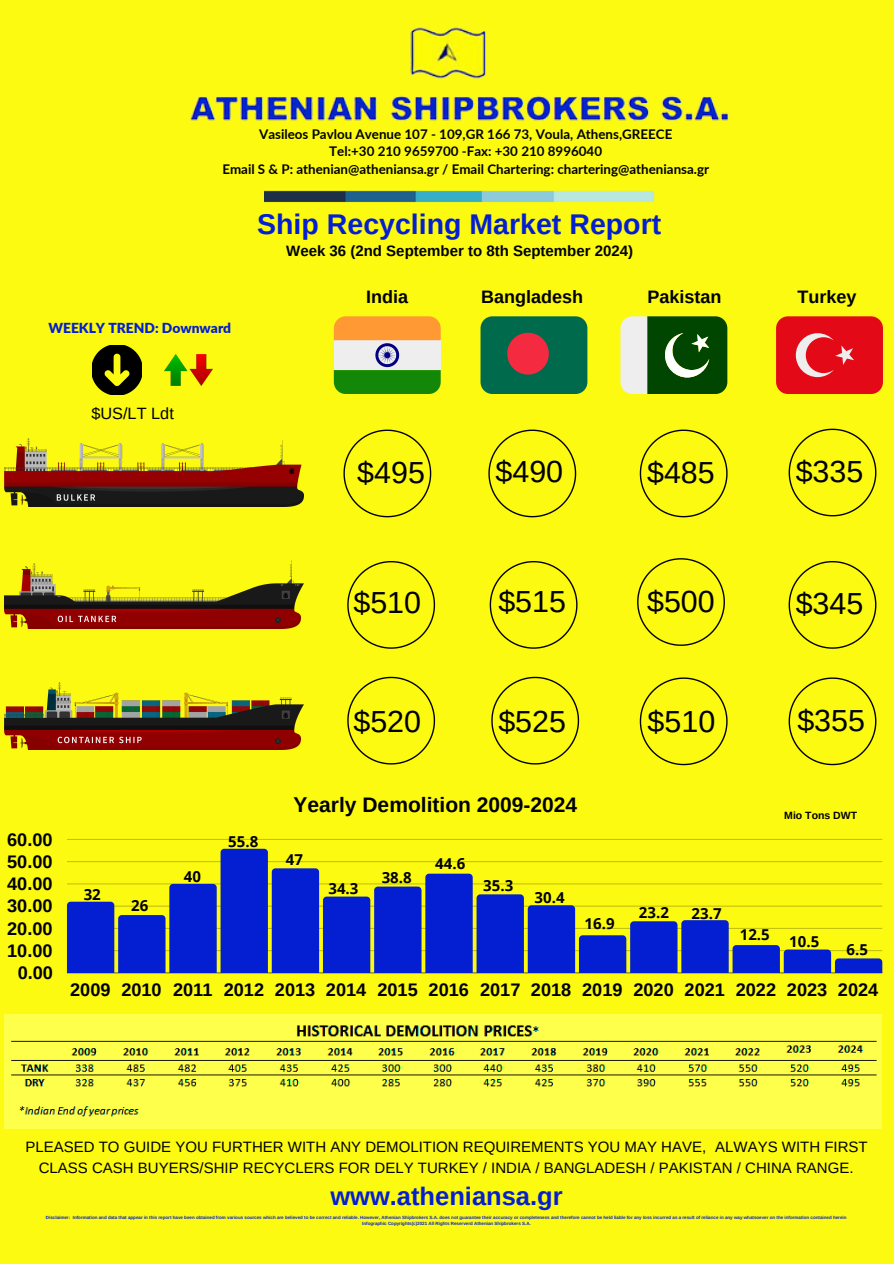
<style>
.page{position:relative;width:894px;height:1264px;background:#fff}
.page>*{position:absolute;margin:0;border:0;box-sizing:border-box;transform-origin:0 0}
.t1{font:30.45px "Arimo";color:#000}
.t2{font:30.45px "Arimo";color:#000}
.t3{font:700 28.5px "Arimo";color:#041fd1}
.t4{font:700 25.5px "Arimo";color:#041fd1}
.t5{font:700 21px "Arimo";color:#000}
.t6{font:700 18.15px "Arimo";color:#000}
.t7{font:700 18px "Arimo";color:#000}
.t8{font:16.35px "Arimo";color:#000}
.t9{font:15px/21px "Arimo";color:#000;text-align:center}
.t10{font:700 15px "Noto Sans";color:#000}
.t11{font:700 15px "Arimo";color:#000}
.t12{font:900 13.8px "Lato";color:#041fd1}
.t13{font:700 13.35px "Lato";color:#000}
.t14{font:700 10.5px "Arimo";color:#000}
.t15{font:700 4.5px "Arimo";color:#041fd1}
</style>
<div class="page">
<div style="left:0;top:0;width:893px;height:1263px;background:#fcfa10"></div>
<img style="left:190px;top:27px;width:539px;height:95px">
<svg style="left:334px;top:316px;width:106px;height:78px;background:#aaaf69"></svg>
<div style="left:480px;top:316px;width:107px;height:78px;background:#006a4d;border-radius:12px"></div>
<svg style="left:507px;top:333px;width:41px;height:41px"></svg>
<svg style="left:620px;top:316px;width:107px;height:78px;background:#52804b"></svg>
<div style="left:775px;top:316px;width:107px;height:78px;background:#e30917;border-radius:12px"></div>
<svg style="left:795px;top:333px;width:58px;height:44px"></svg>
<img style="left:5px;top:683px;width:298px;height:66px">
<img style="left:5px;top:561px;width:298px;height:67px">
<img style="left:5px;top:439px;width:298px;height:67px">
<hr style="left:67px;top:972px;width:815px;height:1px;background:#000;opacity:.6">
<hr style="left:67px;top:839px;width:815px;height:1px;background:#c2c10c">
<svg style="left:67px;top:848px;width:815px;height:124px"></svg>
<img style="left:264px;top:190px;width:390px;height:12px">
<svg style="left:92px;top:345px;width:50px;height:49px"></svg>
<img style="left:164px;top:355px;width:49px;height:30px">
<svg style="left:343px;top:429px;width:88px;height:88px"></svg>
<svg style="left:488px;top:429px;width:88px;height:88px"></svg>
<svg style="left:639px;top:429px;width:88px;height:88px"></svg>
<svg style="left:788px;top:428px;width:88px;height:88px"></svg>
<svg style="left:788px;top:677px;width:88px;height:88px"></svg>
<svg style="left:639px;top:677px;width:88px;height:88px"></svg>
<svg style="left:491px;top:676px;width:88px;height:88px"></svg>
<svg style="left:788px;top:561px;width:88px;height:87px"></svg>
<svg style="left:637px;top:558px;width:87px;height:88px"></svg>
<svg style="left:489px;top:561px;width:88px;height:87px"></svg>
<img style="left:5px;top:1014px;width:876px;height:114px">
<svg style="left:347px;top:561px;width:88px;height:87px"></svg>
<svg style="left:347px;top:676px;width:88px;height:88px"></svg>
<p class="t13" style="left:259px;top:125px;width:414px">Vasileos Pavlou Avenue 107 - 109,GR 166 73, Voula, Athens,GREECE</p>
<p class="t13" style="left:329px;top:143px;width:274px">Tel:+30 210 9659700 -Fax: +30 210 8996040</p>
<h1 class="t13" style="left:222px;top:161px;width:488px">Email S &amp; P: athenian@atheniansa.gr / Email Chartering: chartering@atheniansa.gr</h1>
<p class="t3" style="left:257px;top:208px;width:405px">Ship Recycling Market Report</p>
<p class="t11" style="left:286px;top:242px;width:348px">Week 36 (2nd September to 8th September 2024)</p>
<p class="t12" style="left:48px;top:320px;width:184px">WEEKLY TREND: Downward</p>
<p class="t8" style="left:91px;top:404px;width:84px">$US/LT Ldt</p>
<p class="t7" style="left:366px;top:287px;width:43px">India</p>
<h2 class="t7" style="left:481px;top:287px;width:103px">Bangladesh</h2>
<p class="t7" style="left:647px;top:287px;width:75px">Pakistan</p>
<p class="t7" style="left:797px;top:287px;width:60px">Turkey</p>
<h4 class="t2" style="left:357px;top:455px;width:69px">$495</h4>
<p class="t2" style="left:495px;top:454px;width:69px">$490</p>
<p class="t1" style="left:647px;top:455px;width:69px">$485</p>
<p class="t1" style="left:795px;top:454px;width:69px">$335</p>
<p class="t1" style="left:353px;top:586px;width:69px">$510</p>
<h4 class="t1" style="left:498px;top:584px;width:69px">$515</h4>
<h2 class="t1" style="left:647px;top:584px;width:69px">$500</h2>
<p class="t1" style="left:795px;top:586px;width:69px">$345</p>
<h5 class="t1" style="left:353px;top:704px;width:69px">$520</h5>
<p class="t1" style="left:498px;top:704px;width:69px">$525</p>
<h4 class="t1" style="left:647px;top:704px;width:69px">$510</h4>
<h2 class="t1" style="left:797px;top:703px;width:69px">$355</h2>
<h2 class="t5" style="left:293px;top:793px;width:285px">Yearly Demolition 2009-2024</h2>
<p class="t14" style="left:784px;top:810px;width:74px">Mio Tons DWT</p>
<h3 class="t6" style="left:7px;top:829px;width:47px">60.00</h3>
<h2 class="t10" style="left:228px;top:830px;width:31px">55.8</h2>
<h3 class="t6" style="left:7px;top:851px;width:47px">50.00</h3>
<h3 class="t6" style="left:7px;top:873px;width:47px">40.00</h3>
<h3 class="t6" style="left:7px;top:896px;width:47px">30.00</h3>
<h3 class="t6" style="left:7px;top:918px;width:47px">20.00</h3>
<h3 class="t6" style="left:7px;top:940px;width:47px">10.00</h3>
<h2 class="t10" style="left:84px;top:883px;width:19px">32</h2>
<p class="t10" style="left:131px;top:894px;width:19px">26</p>
<p class="t10" style="left:184px;top:865px;width:19px">40</p>
<p class="t10" style="left:286px;top:849px;width:19px">47</p>
<p class="t10" style="left:328px;top:877px;width:31px">34.3</p>
<h2 class="t10" style="left:381px;top:867px;width:31px">38.8</h2>
<h2 class="t10" style="left:435px;top:853px;width:31px">44.6</h2>
<p class="t10" style="left:483px;top:875px;width:31px">35.3</p>
<h3 class="t10" style="left:534px;top:886px;width:31px">30.4</h3>
<p class="t10" style="left:584px;top:913px;width:31px">16.9</p>
<h2 class="t10" style="left:638px;top:901px;width:31px">23.2</h2>
<p class="t10" style="left:691px;top:902px;width:31px">23.7</p>
<h6 class="t10" style="left:739px;top:924px;width:31px">12.5</h6>
<h2 class="t10" style="left:789px;top:930px;width:31px">10.5</h2>
<p class="t10" style="left:846px;top:939px;width:23px">6.5</p>
<h3 class="t6" style="left:18px;top:962px;width:37px">0.00</h3>
<h3 class="t6" style="left:70px;top:979px;width:809px">2009 2010 2011 2012 2013 2014 2015 2016 2017 2018 2019 2020 2021 2022 2023 2024</h3>
<h2 class="t9" style="left:25px;top:1136px;width:843px">PLEASED TO GUIDE YOU FURTHER WITH ANY DEMOLITION REQUIREMENTS YOU MAY HAVE, ALWAYS WITH FIRST<br>CLASS CASH BUYERS/SHIP RECYCLERS FOR DELY TURKEY / INDIA / BANGLADESH / PAKISTAN / CHINA RANGE.</h2>
<p class="t4" style="left:330px;top:1181px;width:234px">www.atheniansa.gr</p>
<h2 class="t15" style="left:46px;top:1214px;width:801px">Disclaimer: Information and data that appear in this report have been obtained from various sources which are believed to be correct and reliable. However, Athenian Shipbrokers S.A. does not guarantee their accuracy or completeness and therefore cannot be held liable for any loss incurred as a result of reliance in any way whatsoever on the information contained herein</h2>
<p class="t15" style="left:362px;top:1220px;width:170px">Infographic Copyrights(c)2021 All Rights Reserverd Athenian Shipbrokers S.A.</p>
</div>
